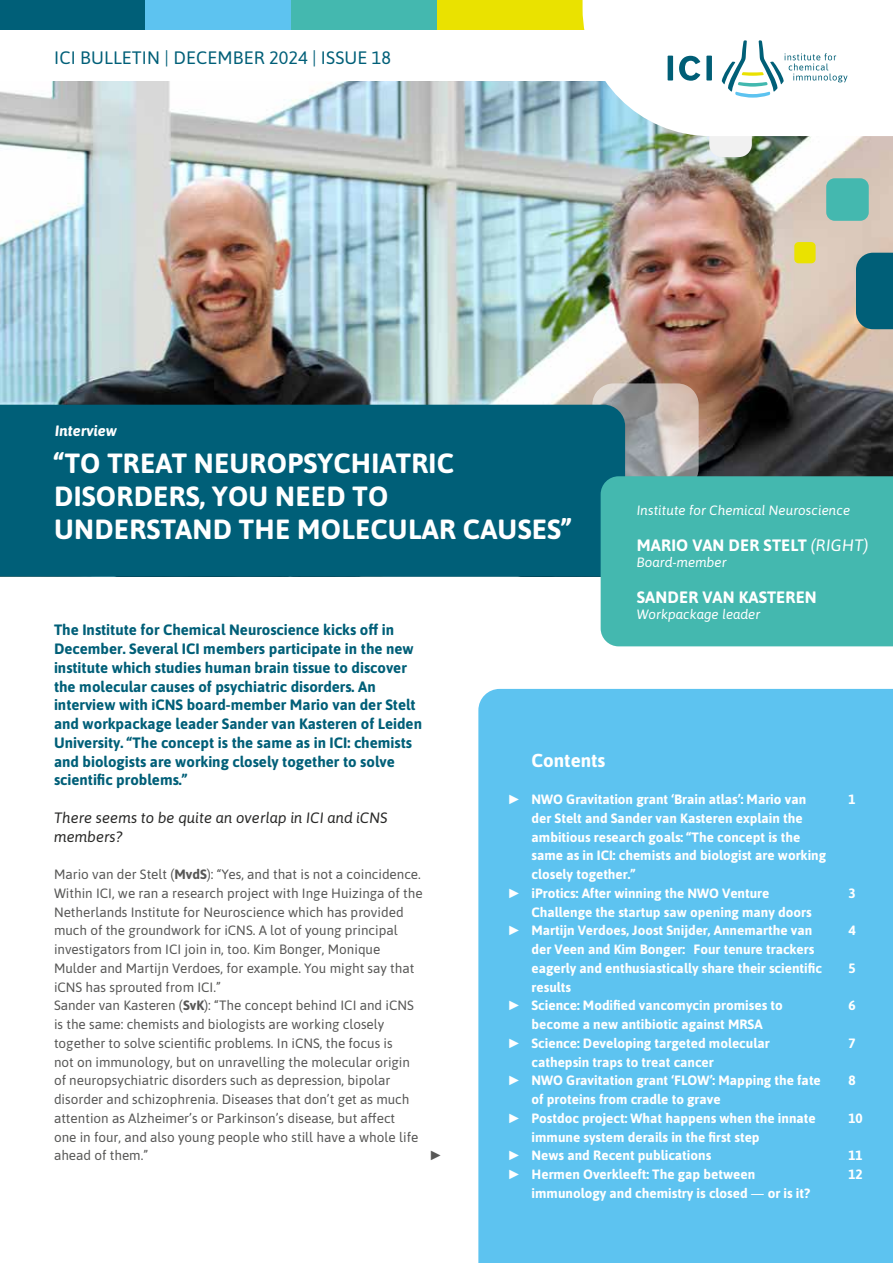
<style>
.page{position:relative;width:893px;height:1263px;background:#fff}
.page>*{position:absolute;margin:0;border:0;box-sizing:border-box;transform-origin:0 0}
.t1{font:700 27.75px/33px "Asap";letter-spacing:.01em;color:#fff}
.t2{font:700 18.75px "Asap";color:#fff}
.t3{font:18px "Asap";letter-spacing:.01em;color:#005f78}
.t4{font:700 16.5px "Asap";letter-spacing:.01em;color:#fff}
.t5{font:700 15px/18.8px "Asap";color:#005f78}
.t6{font:italic 15px/18.8px "Asap";color:#282827}
.t7{font:italic 700 15px "Asap";color:#fff}
.t8{font:700 13.5px/18.8px "Asap";color:#fff}
.t9{font:13.5px/18.8px "Asap";color:#575756}
.t10{font:italic 13.5px "Asap";color:#fff}
.t11{font:13.5px/18.8px "Arial";color:#fff}
.t12{font:13.5px "Arial";color:#575756}
.s1{font-weight:400;font-style:italic}
.s2{font-weight:700}
.s3{font-family:"Arial";font-weight:400}
</style>
<div class="page">
<div style="left:478px;top:689px;width:415px;height:574px;background:#5dc3f0"></div>
<img style="left:0;top:81px;width:893px;height:395px">
<svg style="left:592px;top:383px;width:107px;height:107px;background:#b4aeab"></svg>
<div style="left:856px;top:253px;width:37px;height:76px;background:#005f78"></div>
<div style="left:826px;top:178px;width:43px;height:43px;background:#44b8af;border-radius:9px"></div>
<div style="left:709px;top:114px;width:43px;height:43px;background:#f1f1f1;border-radius:13px"></div>
<div style="left:794px;top:242px;width:22px;height:21px;background:#eae200;border-radius:4px"></div>
<div style="left:0;top:405px;width:625px;height:172px;background:#005f78"></div>
<div style="left:0;top:0;width:146px;height:30px;background:#005f78"></div>
<div style="left:146px;top:0;width:145px;height:30px;background:#5dc3f0"></div>
<div style="left:291px;top:0;width:146px;height:30px;background:#44b8af"></div>
<div style="left:437px;top:0;width:154px;height:30px;background:#eae200"></div>
<svg style="left:583px;top:0;width:310px;height:136px"></svg>
<div style="left:601px;top:476px;width:292px;height:170px;background:#44b8af"></div>
<h3 class="t3" style="left:54px;top:45px;width:338px">ICI BULLETIN | DECEMBER 2024 | ISSUE 18</h3>
<p class="t7" style="left:55px;top:420px;width:63px">Interview</p>
<h1 class="t1" style="left:54px;top:446px;width:518px">“TO TREAT NEUROPSYCHIATRIC<br>DISORDERS, YOU NEED TO<br>UNDERSTAND THE MOLECULAR CAUSES”</h1>
<p class="t10" style="left:637px;top:501px;width:215px">Institute for Chemical Neuroscience</p>
<p class="t4" style="left:637px;top:533px;width:233px">MARIO VAN DER STELT <span class="s1">(RIGHT)</span></p>
<p class="t10" style="left:637px;top:553px;width:92px">Board-member</p>
<p class="t4" style="left:637px;top:586px;width:181px">SANDER VAN KASTEREN</p>
<p class="t10" style="left:637px;top:606px;width:125px">Workpackage leader</p>
<p class="t5" style="left:54px;top:620px;width:370px">The Institute for Chemical Neuroscience kicks off in December. Several ICI members participate in the new institute which studies human brain tissue to discover the molecular causes of psychiatric disorders. An interview with iCNS board-member Mario van der Stelt and workpackage leader Sander van Kasteren of Leiden University. “The concept is the same as in ICI: chemists and biologists are working closely together to solve scientific problems.”</p>
<p class="t6" style="left:54px;top:808px;width:335px">There seems to be quite an overlap in ICI and iCNS members?</p>
<p class="t9" style="left:54px;top:864px;width:370px">Mario van der Stelt (<span class="s2">MvdS</span>): “Yes, and that is not a coincidence.<br>Within ICI, we ran a research project with Inge Huizinga of the Netherlands Institute for Neuroscience which has provided much of the groundwork for iCNS. A lot of young principal investigators from ICI join in, too. Kim Bonger, Monique Mulder and Martijn Verdoes, for example. You might say that iCNS has sprouted from ICI.”<br>Sander van Kasteren (<span class="s2">SvK</span>): “The concept behind ICI and iCNS is the same: chemists and biologists are working closely together to solve scientific problems. In iCNS, the focus is<br>not on immunology, but on unravelling the molecular origin of neuropsychiatric disorders such as depression, bipolar disorder and schizophrenia. Diseases that don’t get as much attention as Alzheimer’s or Parkinson’s disease, but affect<br>one in four, and also young people who still have a whole life ahead of them.”</p>
<h2 class="t2" style="left:531px;top:747px;width:75px">Contents</h2>
<p class="t8" style="left:531px;top:789px;width:296px">NWO Gravitation grant ‘Brain atlas’: Mario van der Stelt and Sander van Kasteren explain the ambitious research goals: “The concept is the same as in ICI: chemists and biologist are working closely together.”<br>iProtics: After winning the NWO Venture Challenge the startup saw opening many doors Martijn Verdoes, Joost Snijder, Annemarthe van der Veen and Kim Bonger: Four tenure trackers eagerly and enthusiastically share their scientific results<br>Science: Modified vancomycin promises to become a new antibiotic against MRSA<br>Science: Developing targeted molecular cathepsin traps to treat cancer<br>NWO Gravitation grant ‘FLOW’: Mapping the fate of proteins from cradle to grave<br>Postdoc project: What happens when the innate immune system derails in the first step<br>News and Recent publications<br>Hermen Overkleeft: The gap between immunology and chemistry is closed <span class="s3">―</span> or is it?</p>
<p class="t8" style="left:848px;top:789px;width:9px">1</p>
<p class="t11" style="left:508px;top:790px;width:15px">►</p>
<p class="t8" style="left:848px;top:883px;width:9px">3</p>
<p class="t8" style="left:848px;top:920px;width:9px">4</p>
<p class="t8" style="left:848px;top:958px;width:9px">5</p>
<p class="t8" style="left:848px;top:995px;width:9px">6</p>
<p class="t8" style="left:848px;top:1033px;width:9px">7</p>
<p class="t8" style="left:848px;top:1071px;width:9px">8</p>
<p class="t8" style="left:848px;top:1108px;width:16px">10</p>
<p class="t8" style="left:848px;top:1146px;width:16px">11<br>12</p>
<p class="t11" style="left:508px;top:884px;width:15px">►</p>
<p class="t11" style="left:508px;top:921px;width:15px">►</p>
<p class="t11" style="left:508px;top:996px;width:15px">►</p>
<p class="t11" style="left:508px;top:1034px;width:15px">►</p>
<p class="t11" style="left:508px;top:1071px;width:15px">►</p>
<p class="t11" style="left:508px;top:1109px;width:15px">►</p>
<p class="t11" style="left:508px;top:1146px;width:15px">► ►</p>
<p class="t12" style="left:429px;top:1146px;width:15px">►</p>
</div>
